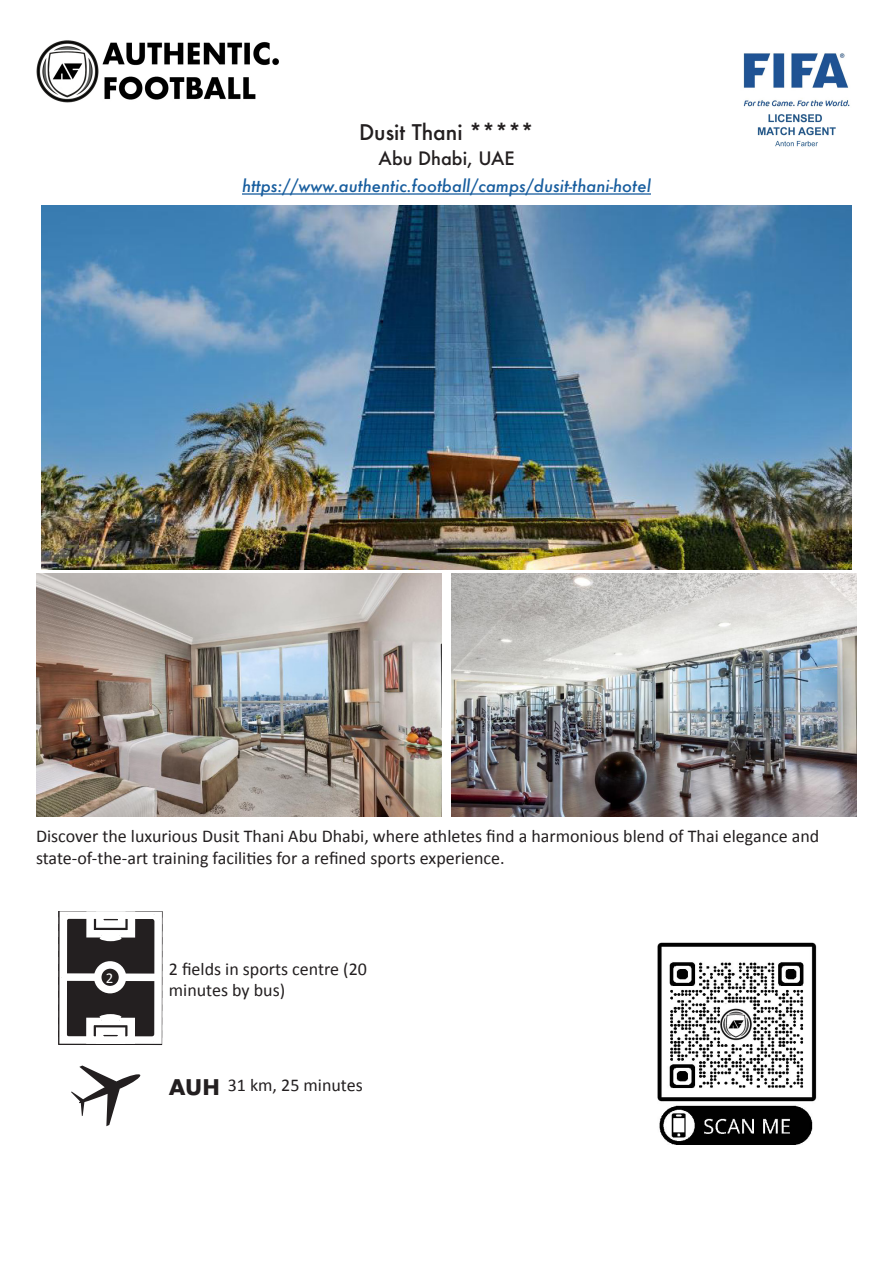
<style>
.page{position:relative;width:893px;height:1263px;background:#fff}
.page>*{position:absolute;margin:0;border:0;box-sizing:border-box;transform-origin:0 0}
.t1{font:500 21px "Futura";color:#231f20}
.t2{font:700 21px "Futura";color:#231f20}
.t3{font:18px/21.6px "Calibri";color:#231f20}
.t4{font:500 18px "Futura";color:#231f20}
.t5{font:italic 500 16.5px "Futura";color:#175d9e}
.t6{font:15px "Calibri";color:#fff}
</style>
<div class="page">
<img style="left:36px;top:40px;width:243px;height:63px">
<img style="left:743px;top:53px;width:107px;height:94px">
<hr style="left:242px;top:193px;width:409px;height:2px;background:#175d9e">
<img style="left:41px;top:205px;width:811px;height:365px">
<img style="left:36px;top:574px;width:405px;height:243px">
<img style="left:452px;top:574px;width:405px;height:243px">
<svg style="left:72px;top:1066px;width:69px;height:60px"></svg>
<svg style="left:58px;top:911px;width:105px;height:134px"></svg>
<img style="left:657px;top:942px;width:160px;height:202px">
<p class="t1" style="left:359px;top:117px;width:176px">Dusit Thani *****</p>
<p class="t4" style="left:378px;top:146px;width:138px">Abu Dhabi, UAE</p>
<p class="t5" style="left:242px;top:175px;width:410px">https://www.authentic.football/camps/dusit-thani-hotel</p>
<p class="t3" style="left:36px;top:825px;width:785px">Discover the luxurious Dusit Thani Abu Dhabi, where athletes find a harmonious blend of Thai elegance and state-of-the-art training facilities for a refined sports experience.</p>
<p class="t6" style="left:106px;top:967px;width:9px">2</p>
<p class="t3" style="left:169px;top:957px;width:200px">2 fields in sports centre (20 minutes by bus)</p>
<p class="t2" style="left:169px;top:1072px;width:53px">AUH</p>
<p class="t3" style="left:228px;top:1074px;width:137px">31 km, 25 minutes</p>
</div>
